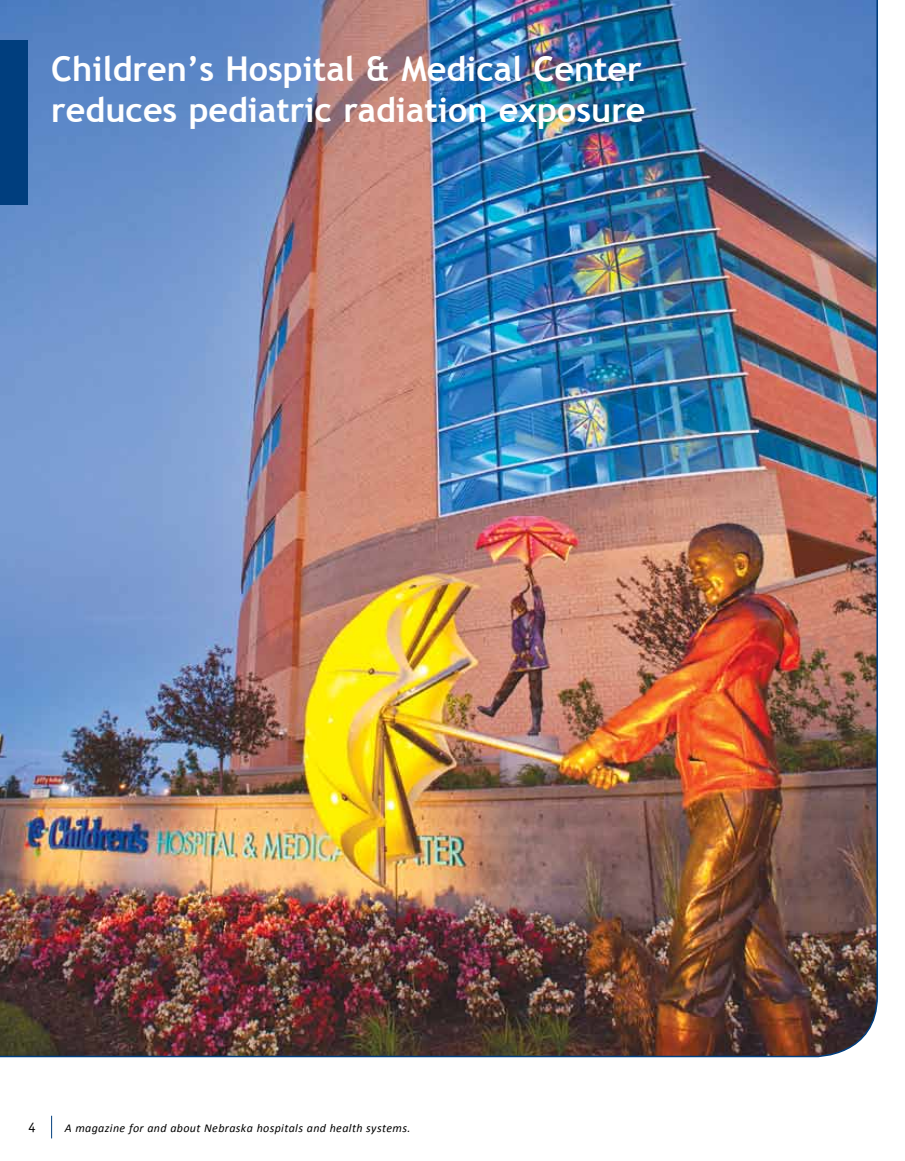
<style>
.page{position:relative;width:905px;height:1161px;background:#fff}
.page>*{position:absolute;margin:0;border:0;box-sizing:border-box;transform-origin:0 0}
.t1{font:700 34.05px/41px "Trebuchet MS";color:#fff}
.t2{font:14.25px "Officina Sans";color:#000}
.t3{font:italic 12px "Calibri";letter-spacing:.03em;color:#000}
</style>
<div class="page">
<svg style="left:51px;top:1116px;width:1px;height:22px"></svg>
<img style="left:0;top:0;width:878px;height:1058px">
<div style="left:0;top:40px;width:27px;height:165px;background:#003e7e"></div>
<p class="t1" style="left:51px;top:49px;width:595px">Children’s Hospital &amp; Medical Center reduces pediatric radiation exposure</p>
<p class="t2" style="left:28px;top:1119px;width:9px">4</p>
<p class="t3" style="left:65px;top:1119px;width:347px">A magazine for and about Nebraska hospitals and health systems.</p>
</div>
